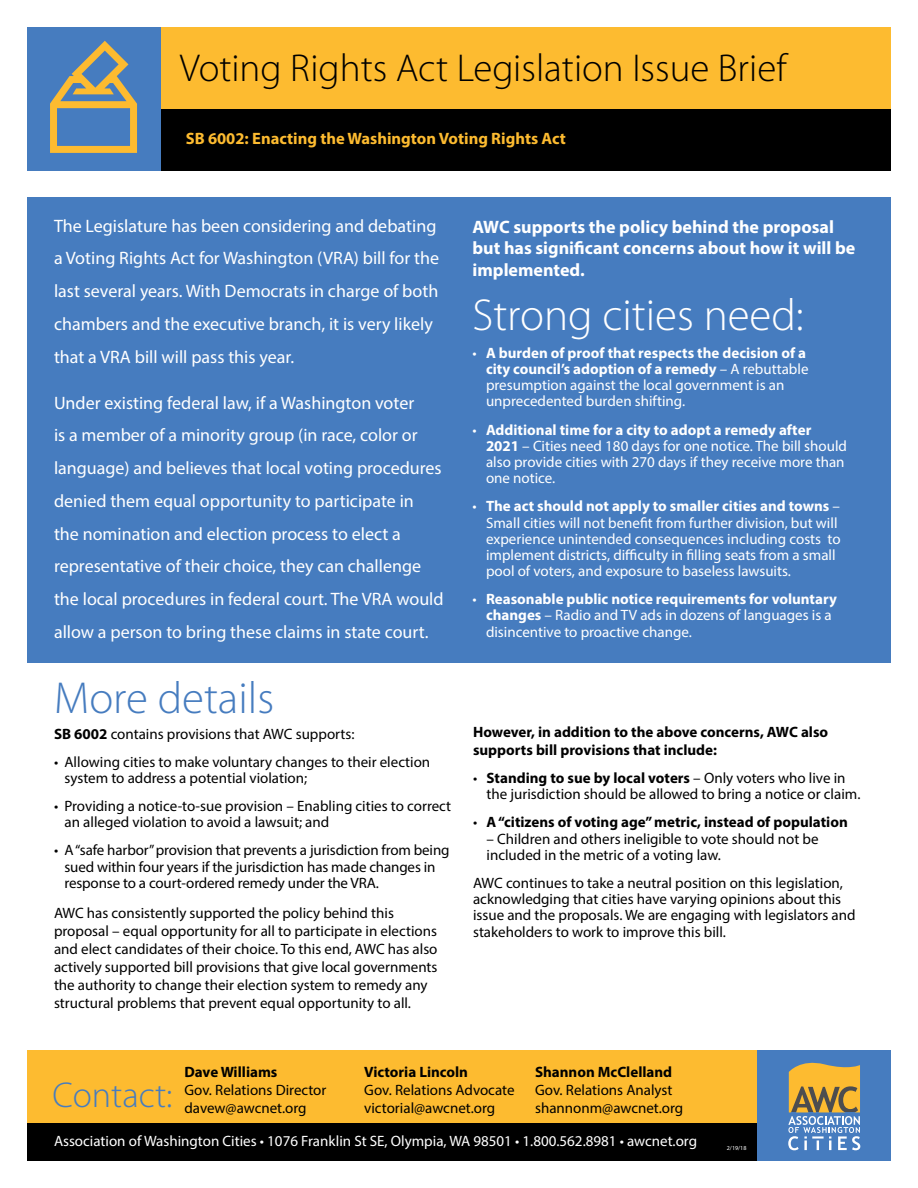
<style>
.page{position:relative;width:918px;height:1188px;background:#fff}
.page>*{position:absolute;margin:0;border:0;box-sizing:border-box;transform-origin:0 0}
.t1{font:300 45px "Myriad Pro";color:#fff}
.t2{font:300 45px "Myriad Pro";color:#467cbf}
.t3{font:300 39px "Myriad Pro";color:#000}
.t4{font:300 36px "Myriad Pro";color:#467cbf}
.t5{font:18px/32.7px "Myriad Pro";color:#fff}
.t6{font:700 18px/21.6px "Myriad Pro";color:#fff}
.t7{font:700 16.5px "Myriad Pro";color:#fdbb30}
.t8{font:15px/16.2px "Myriad Pro";color:#000}
.t9{font:15px/16.2px "Myriad Pro";color:#fff}
.t10{font:700 15px/18px "Myriad Pro";color:#000}
.t11{font:6px "Myriad Pro";color:#fff}
.s1{font-weight:700}
.s2{font-weight:400}
</style>
<div class="page">
<div style="left:27px;top:197px;width:864px;height:466px;background:#467cbf"></div>
<div style="left:158px;top:27px;width:733px;height:143px;background:#fdbb30"></div>
<div style="left:158px;top:109px;width:733px;height:61px;background:#000"></div>
<div style="left:27px;top:27px;width:133px;height:143px;background:#467cbf"></div>
<div style="left:27px;top:1051px;width:864px;height:110px;background:#fdbb30"></div>
<div style="left:27px;top:1123px;width:864px;height:38px;background:#000"></div>
<div style="left:758px;top:1051px;width:133px;height:110px;background:#467cbf"></div>
<svg style="left:788px;top:1062px;width:72px;height:88px"></svg>
<svg style="left:50px;top:41px;width:87px;height:112px"></svg>
<h2 class="t3" style="left:180px;top:47px;width:608px">Voting Rights Act Legislation Issue Brief</h2>
<p class="t7" style="left:186px;top:128px;width:382px">SB 6002: Enacting the Washington Voting Rights Act</p>
<p class="t5" style="left:54px;top:209px;width:387px">The Legislature has been considering and debating a Voting Rights Act for Washington (VRA) bill for the last several years. With Democrats in charge of both chambers and the executive branch, it is very likely that a VRA bill will pass this year.</p>
<p class="t5" style="left:54px;top:386px;width:391px">Under existing federal law, if a Washington voter<br>is a member of a minority group (in race, color or language) and believes that local voting procedures denied them equal opportunity to participate in<br>the nomination and election process to elect a representative of their choice, they can challenge the local procedures in federal court. The VRA would allow a person to bring these claims in state court.</p>
<h1 class="t2" style="left:54px;top:673px;width:222px">More details</h1>
<p class="t8" style="left:54px;top:725px;width:302px"><span class="s1">SB 6002</span> contains provisions that AWC supports:</p>
<p class="t8" style="left:64px;top:753px;width:367px;text-indent:-10px">• Allowing cities to make voluntary changes to their election system to address a potential violation;</p>
<p class="t8" style="left:64px;top:798px;width:388px;text-indent:-10px">• Providing a notice-to-sue provision – Enabling cities to correct an alleged violation to avoid a lawsuit; and</p>
<p class="t8" style="left:64px;top:842px;width:387px;text-indent:-10px">• A “safe harbor” provision that prevents a jurisdiction from being sued within four years if the jurisdiction has made changes in response to a court-ordered remedy under the VRA.</p>
<p class="t8" style="left:54px;top:904px;width:385px;line-height:18px">AWC has consistently supported the policy behind this proposal – equal opportunity for all to participate in elections and elect candidates of their choice. To this end, AWC has also actively supported bill provisions that give local governments the authority to change their election system to remedy any structural problems that prevent equal opportunity to all.</p>
<p class="t6" style="left:472px;top:215px;width:384px">AWC supports the policy behind the proposal but has significant concerns about how it will be implemented.</p>
<h1 class="t1" style="left:472px;top:290px;width:333px">Strong cities need:</h1>
<p class="t9" style="left:486px;top:345px;width:324px;text-indent:-14px">• <span class="s1">A burden of proof that respects the decision of a city council’s adoption of a remedy</span> – A rebuttable presumption against the local government is an unprecedented burden shifting.</p>
<p class="t9" style="left:486px;top:421px;width:363px;text-indent:-14px">• <span class="s1">Additional time for a city to adopt a remedy after 2021</span> – Cities need 180 days for one notice. The bill should also provide cities with 270 days if they receive more than one notice.</p>
<p class="t9" style="left:486px;top:498px;width:356px;text-indent:-14px">• <span class="s1">The act should not apply to smaller cities and towns</span> – Small cities will not benefit from further division, but will experience unintended consequences including costs to implement districts, difficulty in filling seats from a small pool of voters, and exposure to baseless lawsuits.</p>
<p class="t9" style="left:486px;top:591px;width:352px;text-indent:-14px">• <span class="s1">Reasonable public notice requirements for voluntary changes</span> – Radio and TV ads in dozens of languages is a disincentive to proactive change.</p>
<p class="t10" style="left:473px;top:722px;width:357px">However, in addition to the above concerns, AWC also supports bill provisions that include:</p>
<p class="t8" style="left:487px;top:770px;width:375px;text-indent:-14px">• <span class="s1">Standing to sue by local voters</span> – Only voters who live in the jurisdiction should be allowed to bring a notice or claim.</p>
<p class="t10" style="left:473px;top:813px;width:376px"><span class="s2">•</span> A “citizens of voting age” metric, instead of population</p>
<p class="t8" style="left:487px;top:830px;width:334px">– Children and others ineligible to vote should not be included in the metric of a voting law.</p>
<p class="t8" style="left:473px;top:875px;width:384px">AWC continues to take a neutral position on this legislation, acknowledging that cities have varying opinions about this issue and the proposals. We are engaging with legislators and stakeholders to work to improve this bill.</p>
<p class="t10" style="left:535px;top:1063px;width:139px">Shannon McClelland</p>
<p class="t8" style="left:535px;top:1081px;width:150px;line-height:18px">Gov. Relations Analyst shannonm@awcnet.org</p>
<p class="t10" style="left:184px;top:1063px;width:95px">Dave Williams</p>
<p class="t8" style="left:184px;top:1081px;width:144px;line-height:18px">Gov. Relations Director davew@awcnet.org</p>
<p class="t9" style="left:54px;top:1133px;width:645px">Association of Washington Cities • 1076 Franklin St SE, Olympia, WA 98501 • 1.800.562.8981 • awcnet.org</p>
<p class="t11" style="left:727px;top:1144px;width:21px">2/19/18</p>
<p class="t10" style="left:364px;top:1063px;width:105px">Victoria Lincoln</p>
<p class="t8" style="left:364px;top:1081px;width:152px;line-height:18px">Gov. Relations Advocate victorial@awcnet.org</p>
<h3 class="t4" style="left:52px;top:1075px;width:122px">Contact:</h3>
</div>
